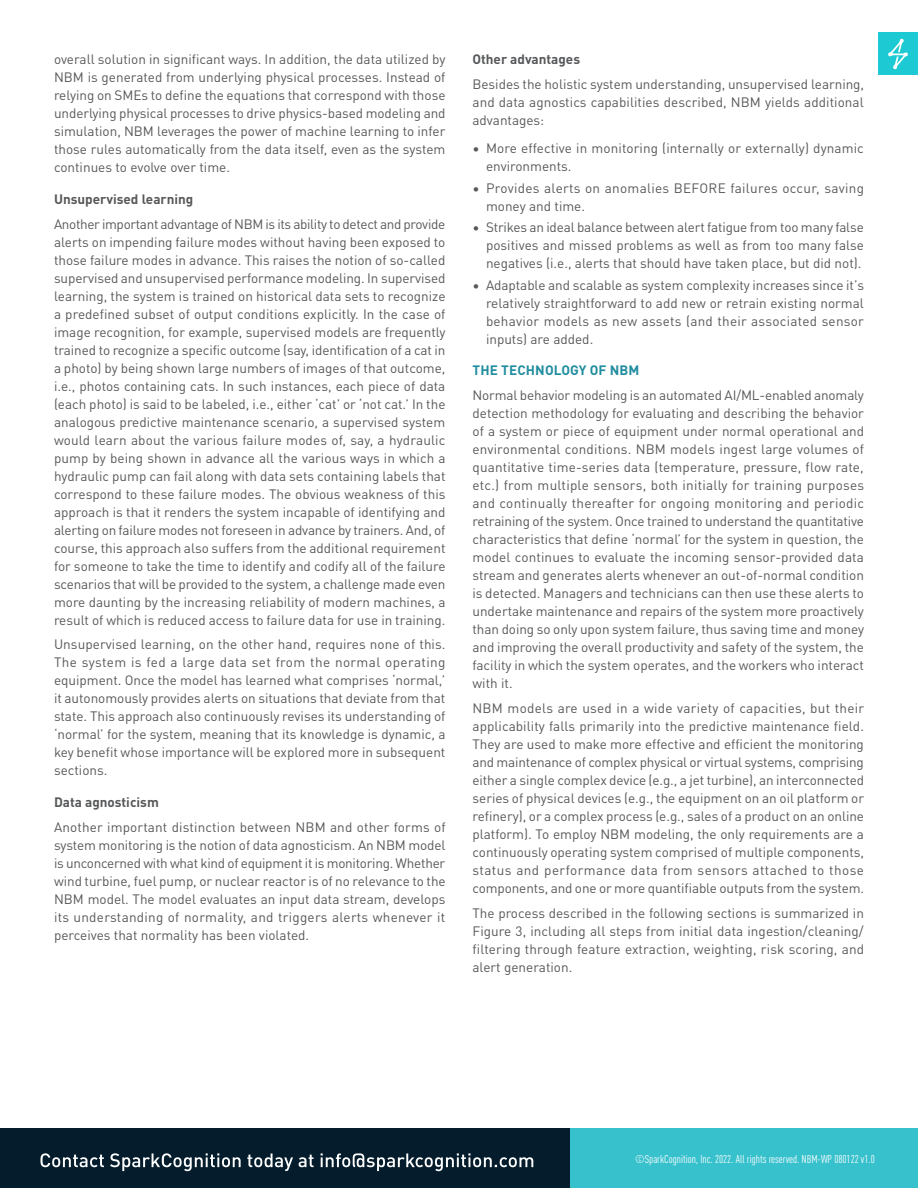
<style>
.page{position:relative;width:918px;height:1188px;background:#fff}
.page>*{position:absolute;margin:0;border:0;box-sizing:border-box;transform-origin:0 0}
.t1{font:13.5px/18px "DINOT";color:#57585a;text-align:justify}
.t2{font:13.5px/18px "DINOT";letter-spacing:.02em;color:#57585a}
.t3{font:700 13.5px "DINOT";color:#57585a}
.t4{font:700 13.5px "DINOT";letter-spacing:.01em;color:#218da0}
.Copyright_Style{font:condensed 11.25px "DINOT";color:#fff}
</style>
<div class="page">
<div style="left:878px;top:33px;width:40px;height:42px;background:#1dcad3"></div>
<svg style="left:888px;top:39px;width:20px;height:30px"></svg>
<div style="left:570px;top:1129px;width:348px;height:59px;background:#36c1cc"></div>
<div style="left:0;top:1129px;width:570px;height:59px;background:#051c2c"></div>
<svg style="left:41px;top:1153px;width:492px;height:18px"></svg>
<p class="t1" style="left:54px;top:49px;width:393px">overall solution in significant ways. In addition, the data utilized by NBM is generated from underlying physical processes. Instead of relying on SMEs to define the equations that correspond with those underlying physical processes to drive physics-based modeling and simulation, NBM leverages the power of machine learning to infer those rules automatically from the data itself, even as the system continues to evolve over time.</p>
<p class="t3" style="left:54px;top:188px;width:141px">Unsupervised learning</p>
<p class="t1" style="left:54px;top:214px;width:393px">Another important advantage of NBM is its ability to detect and provide alerts on impending failure modes without having been exposed to those failure modes in advance. This raises the notion of so-called supervised and unsupervised performance modeling. In supervised learning, the system is trained on historical data sets to recognize a predefined subset of output conditions explicitly. In the case of image recognition, for example, supervised models are frequently trained to recognize a specific outcome (say, identification of a cat in a photo) by being shown large numbers of images of that outcome, i.e., photos containing cats. In such instances, each piece of data (each photo) is said to be labeled, i.e., either ‘cat’ or ‘not cat.’ In the analogous predictive maintenance scenario, a supervised system would learn about the various failure modes of, say, a hydraulic pump by being shown in advance all the various ways in which a hydraulic pump can fail along with data sets containing labels that correspond to these failure modes. The obvious weakness of this approach is that it renders the system incapable of identifying and alerting on failure modes not foreseen in advance by trainers. And, of course, this approach also suffers from the additional requirement for someone to take the time to identify and codify all of the failure scenarios that will be provided to the system, a challenge made even more daunting by the increasing reliability of modern machines, a result of which is reduced access to failure data for use in training.</p>
<p class="t1" style="left:54px;top:634px;width:393px">Unsupervised learning, on the other hand, requires none of this.<br>The system is fed a large data set from the normal operating equipment. Once the model has learned what comprises ‘normal,’ it autonomously provides alerts on situations that deviate from that state. This approach also continuously revises its understanding of ‘normal’ for the system, meaning that its knowledge is dynamic, a key benefit whose importance will be explored more in subsequent sections.</p>
<p class="t3" style="left:54px;top:791px;width:106px">Data agnosticism</p>
<p class="t1" style="left:54px;top:817px;width:393px">Another important distinction between NBM and other forms of system monitoring is the notion of data agnosticism. An NBM model is unconcerned with what kind of equipment it is monitoring. Whether wind turbine, fuel pump, or nuclear reactor is of no relevance to the NBM model. The model evaluates an input data stream, develops its understanding of normality, and triggers alerts whenever it perceives that normality has been violated.</p>
<p class="t3" style="left:472px;top:49px;width:109px">Other advantages</p>
<p class="t1" style="left:472px;top:74px;width:393px">Besides the holistic system understanding, unsupervised learning, and data agnostics capabilities described, NBM yields additional advantages:</p>
<p class="t1" style="left:486px;top:138px;width:379px;text-indent:-14px">• More effective in monitoring (internally or externally) dynamic environments.</p>
<p class="t2" style="left:486px;top:178px;width:380px;text-indent:-14px">• Provides alerts on anomalies BEFORE failures occur, saving money and time.</p>
<p class="t1" style="left:486px;top:217px;width:380px;text-indent:-14px">• Strikes an ideal balance between alert fatigue from too many false positives and missed problems as well as from too many false negatives (i.e., alerts that should have taken place, but did not).</p>
<p class="t1" style="left:486px;top:275px;width:380px;text-indent:-14px">• Adaptable and scalable as system complexity increases since it’s relatively straightforward to add new or retrain existing normal behavior models as new assets (and their associated sensor inputs) are added.</p>
<p class="t4" style="left:473px;top:360px;width:168px">THE TECHNOLOGY OF NBM</p>
<p class="t1" style="left:472px;top:385px;width:393px">Normal behavior modeling is an automated AI/ML-enabled anomaly detection methodology for evaluating and describing the behavior of a system or piece of equipment under normal operational and environmental conditions. NBM models ingest large volumes of quantitative time-series data (temperature, pressure, flow rate, etc.) from multiple sensors, both initially for training purposes and continually thereafter for ongoing monitoring and periodic retraining of the system. Once trained to understand the quantitative characteristics that define ‘normal’ for the system in question, the model continues to evaluate the incoming sensor-provided data stream and generates alerts whenever an out-of-normal condition is detected. Managers and technicians can then use these alerts to undertake maintenance and repairs of the system more proactively than doing so only upon system failure, thus saving time and money and improving the overall productivity and safety of the system, the facility in which the system operates, and the workers who interact with it.</p>
<p class="t1" style="left:472px;top:698px;width:393px">NBM models are used in a wide variety of capacities, but their applicability falls primarily into the predictive maintenance field.<br>They are used to make more effective and efficient the monitoring and maintenance of complex physical or virtual systems, comprising either a single complex device (e.g., a jet turbine), an interconnected series of physical devices (e.g., the equipment on an oil platform or refinery), or a complex process (e.g., sales of a product on an online platform). To employ NBM modeling, the only requirements are a continuously operating system comprised of multiple components, status and performance data from sensors attached to those components, and one or more quantifiable outputs from the system.</p>
<p class="t1" style="left:472px;top:903px;width:393px">The process described in the following sections is summarized in Figure 3, including all steps from initial data ingestion/cleaning/ filtering through feature extraction, weighting, risk scoring, and alert generation.</p>
<p class="Copyright_Style" style="left:635px;top:1152px;width:241px">©SparkCognition, Inc. 2022. All rights reserved. NBM-WP 080122 v1.0</p>
</div>
